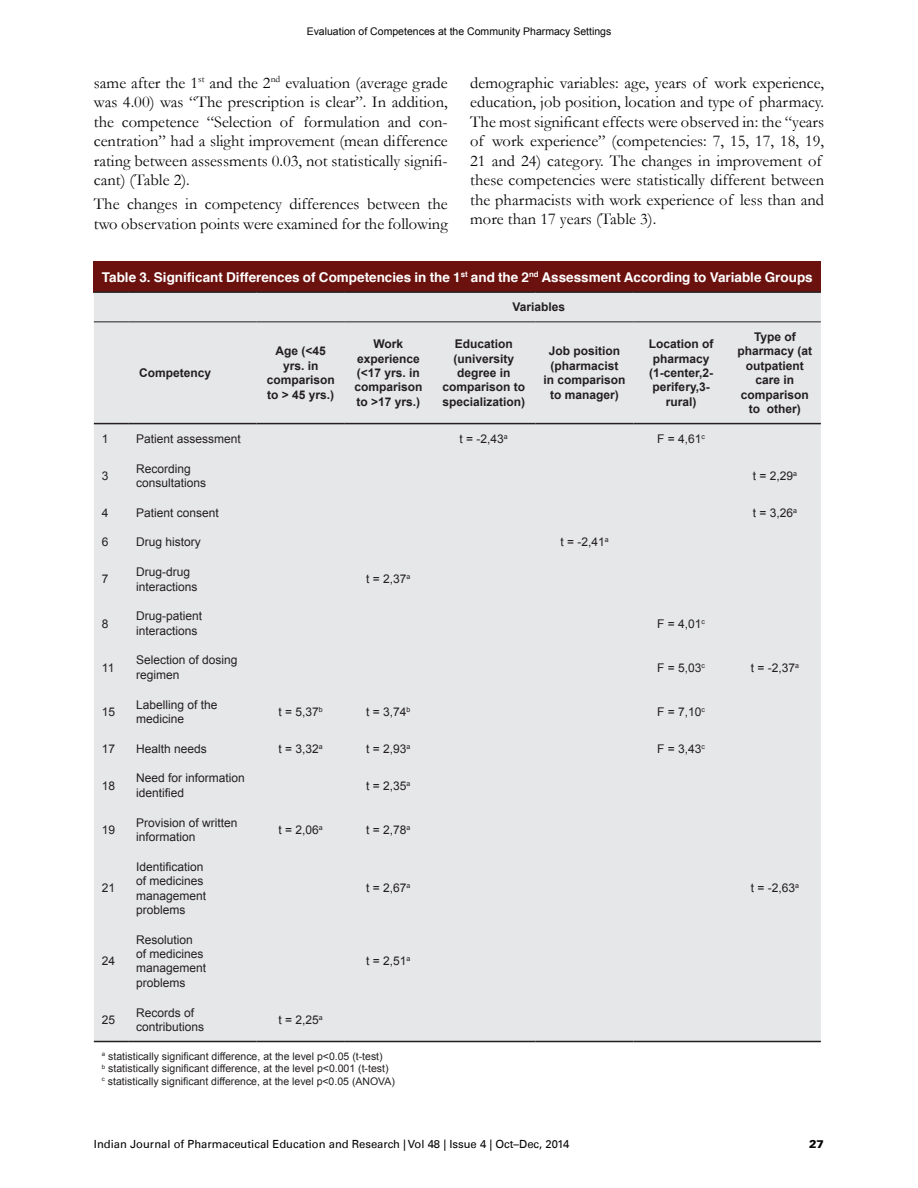
<style>
.page{position:relative;width:918px;height:1188px;background:#fff}
.page>*{position:absolute;margin:0;border:0;box-sizing:border-box;transform-origin:0 0}
.Body_Text{font:16.5px/19.5px "Garamond";color:#050406}
.Table_Caption{font:700 13.5px "Helvetica";color:#fff}
.No_Spacing{font:12px/14.4px "Arial";color:#231f20}
.No_Spacing-2{font:700 12px/14.4px "Arial";color:#231f20;text-align:center}
.t1{font:11.25px "Univers LT";color:#050406}
.t2{font:900 11.25px "Univers LT";color:#050406}
.No_Spacing-3{font:10.5px "Arial";color:#231f20}
.t3{font:10.5px "Arial";color:#050406}
</style>
<div class="page">
<div style="left:94px;top:261px;width:727px;height:31px;background:#6c120e"></div>
<div style="left:94px;top:293px;width:727px;height:748px;background:#e6e7e9"></div>
<hr style="left:94px;top:291px;width:34px;height:2px;background:#231f20">
<hr style="left:128px;top:291px;width:128px;height:2px;background:#231f20">
<hr style="left:256px;top:291px;width:89px;height:2px;background:#231f20">
<hr style="left:345px;top:291px;width:87px;height:2px;background:#231f20">
<hr style="left:432px;top:291px;width:104px;height:2px;background:#231f20">
<hr style="left:536px;top:291px;width:97px;height:2px;background:#231f20">
<hr style="left:633px;top:291px;width:96px;height:2px;background:#231f20">
<hr style="left:729px;top:291px;width:92px;height:2px;background:#231f20">
<hr style="left:94px;top:423px;width:34px;height:1px;background:#231f20">
<hr style="left:128px;top:423px;width:128px;height:1px;background:#231f20">
<hr style="left:256px;top:423px;width:89px;height:1px;background:#231f20">
<hr style="left:345px;top:423px;width:87px;height:1px;background:#231f20">
<hr style="left:432px;top:423px;width:104px;height:1px;background:#231f20">
<hr style="left:536px;top:423px;width:97px;height:1px;background:#231f20">
<hr style="left:633px;top:423px;width:96px;height:1px;background:#231f20">
<hr style="left:729px;top:423px;width:92px;height:1px;background:#231f20">
<hr style="left:94px;top:1041px;width:34px;height:1px;background:#231f20">
<hr style="left:128px;top:1041px;width:128px;height:1px;background:#231f20">
<hr style="left:256px;top:1041px;width:89px;height:1px;background:#231f20">
<hr style="left:345px;top:1041px;width:87px;height:1px;background:#231f20">
<hr style="left:432px;top:1041px;width:104px;height:1px;background:#231f20">
<hr style="left:536px;top:1041px;width:97px;height:1px;background:#231f20">
<hr style="left:633px;top:1041px;width:96px;height:1px;background:#231f20">
<hr style="left:729px;top:1041px;width:92px;height:1px;background:#231f20">
<hr style="left:94px;top:321px;width:34px;height:1px;background:#231f20">
<hr style="left:128px;top:321px;width:128px;height:1px;background:#231f20">
<hr style="left:256px;top:321px;width:89px;height:1px;background:#231f20">
<hr style="left:345px;top:321px;width:87px;height:1px;background:#231f20">
<hr style="left:432px;top:321px;width:104px;height:1px;background:#231f20">
<hr style="left:536px;top:321px;width:97px;height:1px;background:#231f20">
<hr style="left:633px;top:321px;width:96px;height:1px;background:#231f20">
<hr style="left:729px;top:321px;width:92px;height:1px;background:#231f20">
<p class="t3" style="left:307px;top:24px;width:306px">Evaluation of Competences at the Community Pharmacy Settings</p>
<p class="Body_Text" style="left:94px;top:72px;width:355px;text-align:justify">same after the 1<sup>st</sup> and the 2<sup>nd</sup> evaluation (average grade was 4.00) was “The prescription is clear”. In addition, the competence “Selection of formulation and con&shy;centration” had a slight improvement (mean difference rating between assessments 0.03, not statistically signifi&shy;cant) (Table 2).</p>
<p class="Body_Text" style="left:94px;top:194px;width:355px">The changes in competency differences between the two observation points were examined for the following</p>
<p class="Body_Text" style="left:470px;top:72px;width:355px">demographic variables: age, years of work experience, education, job position, location and type of pharmacy.<br>The most significant effects were observed in: the “years of work experience” (competencies: 7, 15, 17, 18, 19, 21 and 24) category. The changes in improvement of these competencies were statistically different between the pharmacists with work experience of less than and more than 17 years (Table 3).</p>
<p class="Table_Caption" style="left:102px;top:266px;width:712px">Table 3. Significant Differences of Competencies in the 1<sup>st</sup> and the 2<sup>nd</sup> Assessment According to Variable Groups</p>
<p class="No_Spacing-2" style="left:512px;top:300px;width:54px">Variables</p>
<p class="No_Spacing-2" style="left:139px;top:366px;width:74px">Competency</p>
<p class="No_Spacing-2" style="left:267px;top:344px;width:70px">Age (&lt;45 yrs. in comparison to &gt; 45 yrs.)</p>
<p class="No_Spacing-2" style="left:354px;top:337px;width:70px">Work experience (&lt;17 yrs. in comparison to &gt;17 yrs.)</p>
<p class="No_Spacing-2" style="left:442px;top:337px;width:84px">Education (university degree in comparison to specialization)</p>
<p class="No_Spacing-2" style="left:549px;top:344px;width:73px">Job position</p>
<p class="No_Spacing-2" style="left:544px;top:359px;width:83px">(pharmacist<br>in comparison to manager)</p>
<p class="No_Spacing-2" style="left:649px;top:337px;width:66px">Location of pharmacy (1-center,2- perifery,3- rural)</p>
<p class="No_Spacing-2" style="left:738px;top:330px;width:76px">Type of pharmacy (at outpatient care in comparison to other)</p>
<p class="No_Spacing" style="left:102px;top:432px;width:8px">1</p>
<p class="No_Spacing" style="left:136px;top:432px;width:106px">Patient assessment</p>
<p class="No_Spacing" style="left:460px;top:432px;width:50px">t = -2,43<sup>a</sup></p>
<p class="No_Spacing" style="left:657px;top:432px;width:49px">F = 4,61<sup>c</sup></p>
<p class="No_Spacing" style="left:102px;top:468px;width:8px">3</p>
<p class="No_Spacing" style="left:136px;top:461px;width:72px">Recording consultations</p>
<p class="No_Spacing" style="left:753px;top:468px;width:46px">t = 2,29<sup>a</sup></p>
<p class="No_Spacing" style="left:102px;top:505px;width:8px">4</p>
<p class="No_Spacing" style="left:136px;top:505px;width:84px">Patient consent</p>
<p class="No_Spacing" style="left:753px;top:505px;width:46px">t = 3,26<sup>a</sup></p>
<p class="No_Spacing" style="left:102px;top:535px;width:8px">6</p>
<p class="No_Spacing" style="left:136px;top:535px;width:66px">Drug history</p>
<p class="No_Spacing" style="left:560px;top:535px;width:50px">t = -2,41<sup>a</sup></p>
<p class="No_Spacing" style="left:102px;top:572px;width:8px">7</p>
<p class="No_Spacing" style="left:136px;top:565px;width:63px">Drug-drug interactions</p>
<p class="No_Spacing" style="left:366px;top:572px;width:46px">t = 2,37<sup>a</sup></p>
<p class="No_Spacing" style="left:102px;top:616px;width:8px">8</p>
<p class="No_Spacing" style="left:136px;top:609px;width:68px">Drug-patient interactions</p>
<p class="No_Spacing" style="left:657px;top:616px;width:49px">F = 4,01<sup>c</sup></p>
<p class="No_Spacing" style="left:102px;top:660px;width:14px">11</p>
<p class="No_Spacing" style="left:136px;top:653px;width:103px">Selection of dosing regimen</p>
<p class="No_Spacing" style="left:657px;top:660px;width:49px">F = 5,03<sup>c</sup></p>
<p class="No_Spacing" style="left:751px;top:660px;width:50px">t = -2,37<sup>a</sup></p>
<p class="No_Spacing" style="left:102px;top:705px;width:15px">15</p>
<p class="No_Spacing" style="left:136px;top:697px;width:83px">Labelling of the medicine</p>
<p class="No_Spacing" style="left:279px;top:705px;width:46px">t = 5,37<sup>b</sup></p>
<p class="No_Spacing" style="left:366px;top:705px;width:46px">t = 3,74<sup>b</sup></p>
<p class="No_Spacing" style="left:657px;top:705px;width:49px">F = 7,10<sup>c</sup></p>
<p class="No_Spacing" style="left:102px;top:741px;width:15px">17</p>
<p class="No_Spacing" style="left:136px;top:741px;width:72px">Health needs</p>
<p class="No_Spacing" style="left:279px;top:741px;width:46px">t = 3,32<sup>a</sup></p>
<p class="No_Spacing" style="left:366px;top:741px;width:46px">t = 2,93<sup>a</sup></p>
<p class="No_Spacing" style="left:657px;top:741px;width:49px">F = 3,43<sup>c</sup></p>
<p class="No_Spacing" style="left:102px;top:778px;width:15px">18</p>
<p class="No_Spacing" style="left:136px;top:771px;width:110px">Need for information identified</p>
<p class="No_Spacing" style="left:366px;top:778px;width:46px">t = 2,35<sup>a</sup></p>
<p class="No_Spacing" style="left:102px;top:823px;width:15px">19</p>
<p class="No_Spacing" style="left:136px;top:815px;width:103px">Provision of written information</p>
<p class="No_Spacing" style="left:279px;top:823px;width:46px">t = 2,06<sup>a</sup></p>
<p class="No_Spacing" style="left:366px;top:823px;width:46px">t = 2,78<sup>a</sup></p>
<p class="No_Spacing" style="left:102px;top:881px;width:15px">21</p>
<p class="No_Spacing" style="left:102px;top:954px;width:15px">24</p>
<p class="No_Spacing" style="left:136px;top:859px;width:72px">Identification of medicines management problems</p>
<p class="No_Spacing" style="left:136px;top:932px;width:72px">Resolution<br>of medicines management problems</p>
<p class="No_Spacing" style="left:366px;top:881px;width:46px">t = 2,67<sup>a</sup></p>
<p class="No_Spacing" style="left:751px;top:881px;width:50px">t = -2,63<sup>a</sup></p>
<p class="No_Spacing" style="left:366px;top:954px;width:46px">t = 2,51<sup>a</sup></p>
<p class="No_Spacing" style="left:102px;top:1013px;width:15px">25</p>
<p class="No_Spacing" style="left:136px;top:1005px;width:70px">Records of contributions</p>
<p class="No_Spacing" style="left:279px;top:1013px;width:46px">t = 2,25<sup>a</sup></p>
<p class="No_Spacing-3" style="left:102px;top:1049px;width:282px"><sup>a</sup> statistically significant difference, at the level p&lt;0.05 (t-test)</p>
<p class="No_Spacing-3" style="left:102px;top:1062px;width:288px"><sup>b</sup> statistically significant difference, at the level p&lt;0.001 (t-test)</p>
<p class="No_Spacing-3" style="left:102px;top:1074px;width:295px"><sup>c</sup> statistically significant difference, at the level p&lt;0.05 (ANOVA)</p>
<p class="t1" style="left:94px;top:1137px;width:477px">Indian Journal of Pharmaceutical Education and Research | Vol 48 | Issue 4 | Oct–Dec, 2014</p>
<p class="t2" style="left:809px;top:1137px;width:17px">27</p>
</div>
